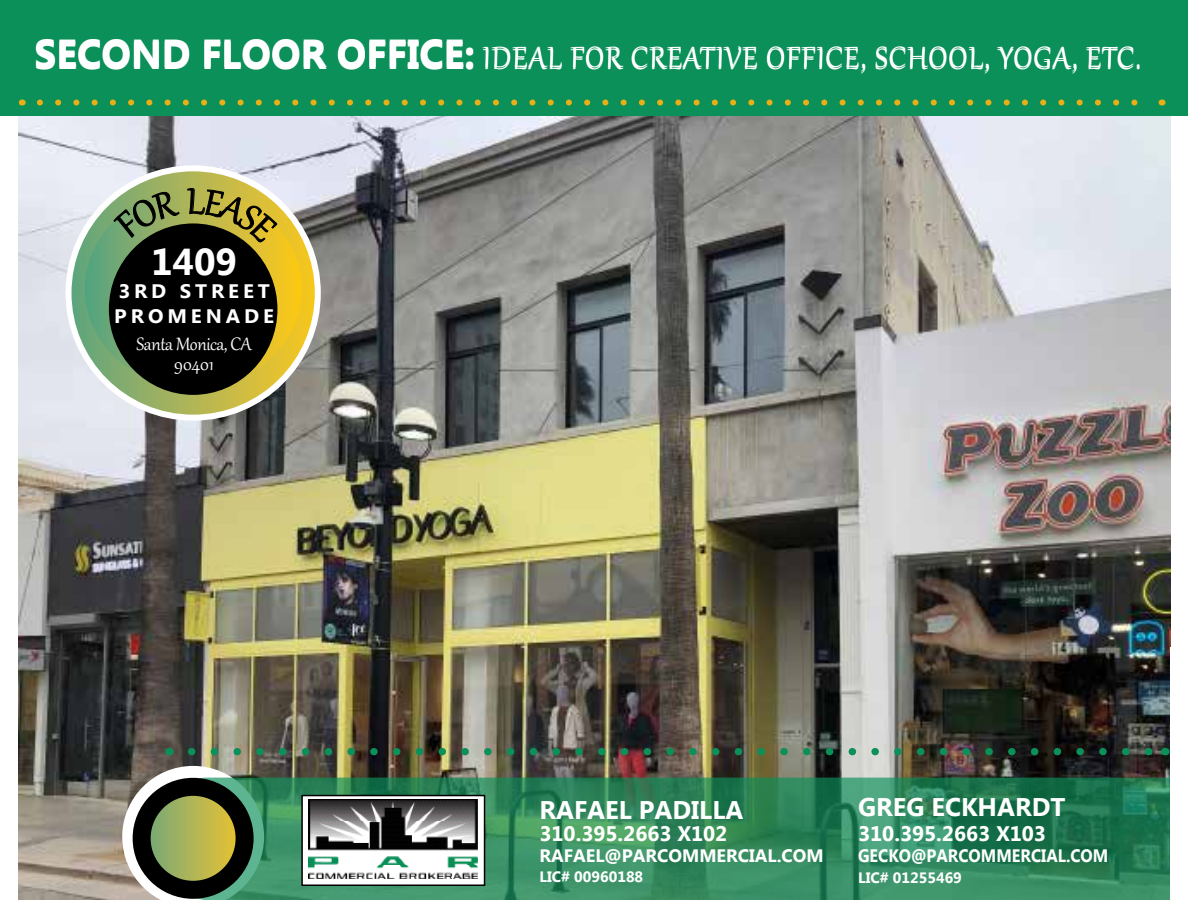
<style>
.page{position:relative;width:1188px;height:918px;background:#fff}
.page>*{position:absolute;margin:0;border:0;box-sizing:border-box;transform-origin:0 0}
.t1{font:700 37.5px "Microsoft Tai Le";color:#fff}
.t2{font:36px "Gabriola";letter-spacing:.03em;color:#fff}
.t3{font:700 25.5px "Microsoft Tai Le";color:#fff}
.t4{font:22.05px/19.2px "Gabriola";letter-spacing:-.02em;color:#fff;text-align:center}
.t5{font:700 21px "Microsoft Tai Le";color:#fff}
.t6{font:700 19.5px/24.9px "Microsoft Tai Le";letter-spacing:.19em;color:#fff;scale:1.05 1}
.t7{font:700 18px "Microsoft Tai Le";color:#fff}
.t8{font:700 18px "Microsoft Tai Le";color:#fff;scale:.9 1}
.t9{font:700 15px "Microsoft Tai Le";color:#fff}
.s1{font-family:"Microsoft Tai Le";font-weight:700;font-size:39px}
</style>
<div class="page">
<img style="left:18px;top:116px;width:1152px;height:784px">
<div style="left:122px;top:766px;width:142px;height:142px;border:18px solid #fff;border-radius:50%"></div>
<svg style="left:179px;top:778px;width:991px;height:122px;background:#30865c"></svg>
<div style="left:302px;top:796px;width:183px;height:89px;background:#fff"></div>
<img style="left:308px;top:800px;width:170px;height:79px">
<div style="left:301px;top:795px;width:184px;height:91px;border:2px solid #000"></div>
<div style="left:0;top:0;width:1188px;height:116px;background:#0b9059"></div>
<svg style="left:40px;top:100px;width:1098px;height:6px"></svg>
<svg style="left:142px;top:787px;width:103px;height:103px;background:#949847"></svg>
<div style="left:133px;top:778px;width:121px;height:121px;border:18px solid #000;border-radius:50%"></div>
<img style="left:192px;top:748px;width:961px;height:7px">
<svg style="left:69px;top:168px;width:249px;height:250px;background:#bac06d"></svg>
<div style="left:66px;top:165px;width:255px;height:256px;border:6px solid #fff;border-radius:50%"></div>
<div style="left:85px;top:189px;width:217px;height:199px;border:23px solid #fff;border-radius:50%"></div>
<div style="left:109px;top:223px;width:168px;height:172px;background:#000;border-radius:50%"></div>
<svg style="left:96px;top:188px;width:194px;height:189px"></svg>
<p class="t2" style="left:34px;top:35px;width:1108px"><span class="s1">SECOND FLOOR OFFICE:</span> IDEAL FOR CREATIVE OFFICE, SCHOOL, YOGA, ETC.</p>
<p class="t1" style="left:151px;top:241px;width:88px">1409</p>
<p class="t6" style="left:114px;top:280px;width:154px">3RD STREET<br>PROMENADE</p>
<p class="t4" style="left:137px;top:333px;width:117px">Santa Monica, CA<br>90401</p>
<p class="t3" style="left:539px;top:795px;width:205px">RAFAEL PADILLA</p>
<p class="t5" style="left:539px;top:822px;width:189px">310.395.2663 X102</p>
<p class="t7" style="left:539px;top:846px;width:286px">RAFAEL@PARCOMMERCIAL.COM</p>
<p class="t9" style="left:539px;top:868px;width:105px">LIC# 00960188</p>
<p class="t3" style="left:858px;top:792px;width:209px">GREG ECKHARDT</p>
<p class="t5" style="left:858px;top:822px;width:189px">310.395.2663 X103</p>
<p class="t8" style="left:858px;top:845px;width:279px">GECKO@PARCOMMERCIAL.COM</p>
<p class="t9" style="left:858px;top:869px;width:105px">LIC# 01255469</p>
</div>
